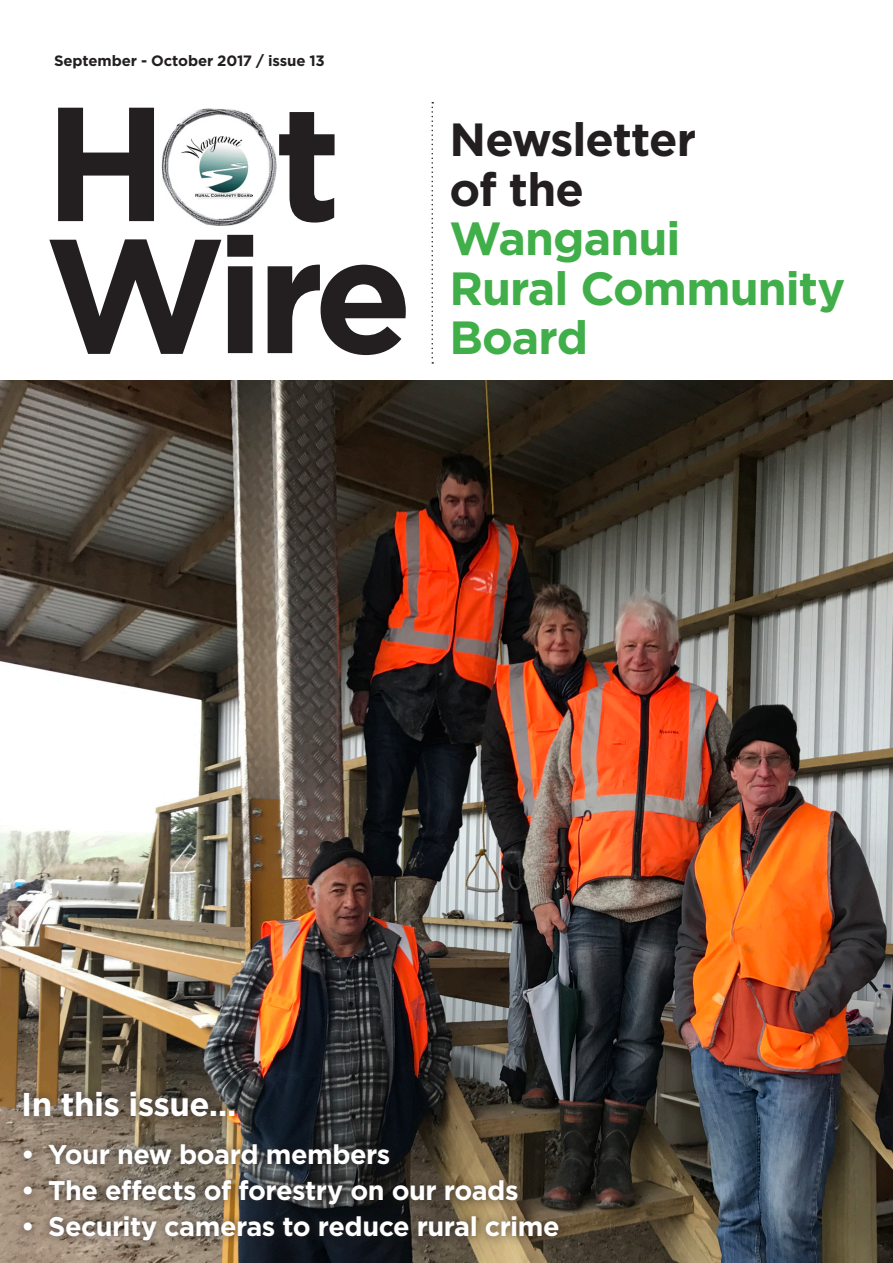
<style>
.page{position:relative;width:893px;height:1263px;background:#fff}
.page>*{position:absolute;margin:0;border:0;box-sizing:border-box;transform-origin:0 0}
.t1{font:700 162px "Gotham";color:#231f20}
.Masthead{font:700 46.5px/49.5px "Gotham";letter-spacing:-.02em;color:#40ae49}
.Contents_Header{font:700 33px "Gotham";letter-spacing:-.02em;color:#fff}
.t2{font:700 27px "Gotham";letter-spacing:-.02em;color:#fff}
.Subheading{font:700 15px "Gotham";letter-spacing:-.01em;color:#231f20}
.s1{color:#231f20}
</style>
<div class="page">
<img style="left:161px;top:109px;width:116px;height:117px">
<img style="left:181px;top:136px;width:71px;height:65px">
<svg style="left:431px;top:102px;width:2px;height:262px"></svg>
<img style="left:0;top:381px;width:893px;height:882px">
<div style="left:15px;top:1083px;width:552px;height:166px;background:#231f20;opacity:.7"></div>
<p class="Subheading" style="left:54px;top:51px;width:272px">September - October 2017 / issue 13</p>
<p class="t1" style="left:44px;top:56px;width:299px">H t</p>
<p class="t1" style="left:44px;top:188px;width:370px">Wire</p>
<p class="Masthead" style="left:449px;top:115px;width:397px"><span class="s1">Newsletter<br>of the<br></span>Wanganui<br>Rural Community<br>Board</p>
<p class="Contents_Header" style="left:21px;top:1082px;width:217px">In this issue…</p>
<p class="t2" style="left:21px;top:1137px;width:371px">• Your new board members</p>
<p class="t2" style="left:21px;top:1173px;width:499px">• The effects of forestry on our roads</p>
<p class="t2" style="left:21px;top:1209px;width:540px">• Security cameras to reduce rural crime</p>
</div>
